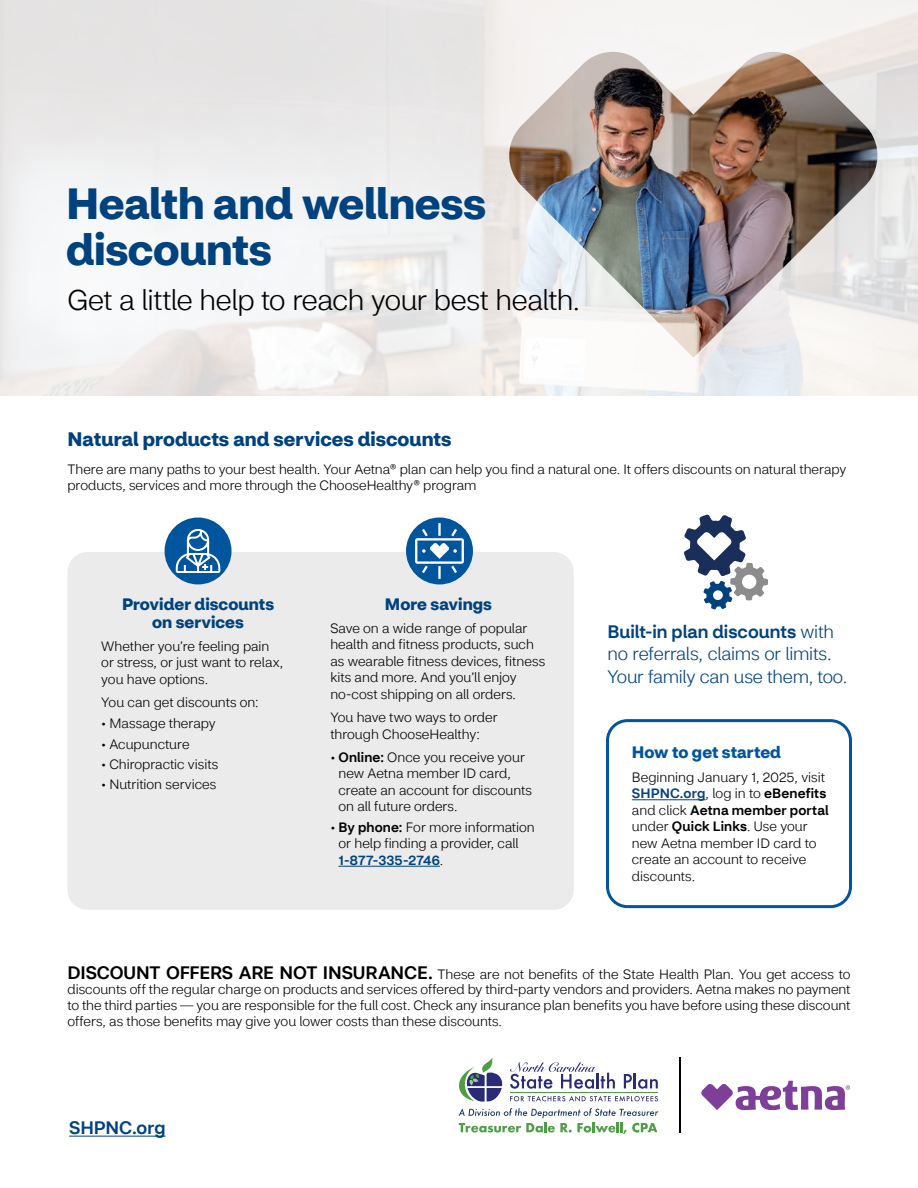
<style>
.page{position:relative;width:918px;height:1188px;background:#fff}
.page>*{position:absolute;margin:0;border:0;box-sizing:border-box;transform-origin:0 0}
.t1{font:700 43.5px/46.5px "CVS Health Sans";letter-spacing:-.005em;color:#00427e}
.t2{font:300 28.5px "CVS Health Sans";letter-spacing:-.02em;color:#000}
.t3{font:700 19.5px "CVS Health Sans";color:#00427e}
.t4{font:300 18px/22.5px "CVS Health Sans";letter-spacing:-.015em;color:#00427e}
.t5{font:500 18px "CVS Health Sans";color:#00427e}
.t6{font:700 16.5px/18px "CVS Health Sans";letter-spacing:.005em;color:#00427e;text-align:center}
.t7{font:700 16.5px "CVS Health Sans";letter-spacing:.005em;color:#00559c}
.t8{font:300 13.5px/16.5px "CVS Health Sans";color:#000}
.s1{font-weight:500}
.s2{font-weight:500;color:#00427e}
.s3{font-weight:500;font-size:18px}
</style>
<div class="page">
<hr style="left:69px;top:1136px;width:97px;height:1px;background:#00427e">
<svg style="left:0;top:0;width:918px;height:396px"></svg>
<div style="left:68px;top:552px;width:506px;height:358px;background:#ebebec;border-radius:20px"></div>
<div style="left:165px;top:518px;width:67px;height:66px;background:#00559c;border-radius:50%"></div>
<svg style="left:176px;top:529px;width:44px;height:44px"></svg>
<hr style="left:338px;top:866px;width:102px;height:1px;background:#00427e">
<div style="left:406px;top:518px;width:67px;height:66px;background:#00559c;border-radius:50%"></div>
<svg style="left:415px;top:523px;width:49px;height:56px"></svg>
<svg style="left:684px;top:514px;width:84px;height:96px"></svg>
<div style="left:606px;top:719px;width:246px;height:189px;border:3px solid #00559c;border-radius:20px"></div>
<hr style="left:632px;top:799px;width:74px;height:1px;background:#00427e">
<hr style="left:679px;top:1057px;width:2px;height:75px;background:#000">
<svg style="left:459px;top:1057px;width:43px;height:45px"></svg>
<svg style="left:624px;top:1073px;width:34px;height:16px"></svg>
<svg style="left:510px;top:1062px;width:105px;height:27px"></svg>
<svg style="left:510px;top:1096px;width:148px;height:6px"></svg>
<hr style="left:510px;top:1092px;width:148px;height:1px;background:#4e9e45">
<svg style="left:459px;top:1108px;width:199px;height:26px"></svg>
<svg style="left:701px;top:1081px;width:149px;height:29px"></svg>
<h1 class="t1" style="left:66px;top:180px;width:422px">Health and wellness discounts</h1>
<h2 class="t2" style="left:68px;top:283px;width:514px">Get a little help to reach your best health.</h2>
<h3 class="t3" style="left:68px;top:427px;width:386px">Natural products and services discounts</h3>
<p class="t8" style="left:68px;top:461px;width:780px">There are many paths to your best health. Your Aetna® plan can help you find a natural one. It offers discounts on natural therapy products, services and more through the ChooseHealthy® program</p>
<h4 class="t6" style="left:122px;top:595px;width:154px">Provider discounts on services</h4>
<p class="t8" style="left:101px;top:638px;width:183px">Whether you’re feeling pain or stress, or just want to relax, you have options.</p>
<p class="t8" style="left:101px;top:694px;width:159px">You can get discounts on:</p>
<p class="t8" style="left:101px;top:716px;width:116px">• Massage therapy</p>
<p class="t8" style="left:101px;top:736px;width:90px">• Acupuncture</p>
<p class="t8" style="left:101px;top:756px;width:118px">• Chiropractic visits</p>
<p class="t8" style="left:101px;top:776px;width:117px">• Nutrition services</p>
<h4 class="t6" style="left:385px;top:595px;width:108px">More savings</h4>
<p class="t8" style="left:330px;top:620px;width:216px">Save on a wide range of popular health and fitness products, such as wearable fitness devices, fitness kits and more. And you’ll enjoy no-cost shipping on all orders.</p>
<p class="t8" style="left:330px;top:709px;width:169px">You have two ways to order through ChooseHealthy:</p>
<p class="t8" style="left:338px;top:749px;width:195px;text-indent:-8px">• <span class="s1">Online:</span> Once you receive your new Aetna member ID card, create an account for discounts on all future orders.</p>
<p class="t8" style="left:338px;top:819px;width:198px;text-indent:-8px">• <span class="s1">By phone:</span> For more information or help finding a provider, call<br><span class="s2">1-877-335-2746</span>.</p>
<p class="t4" style="left:608px;top:620px;width:241px"><span class="s1">Built-in plan discounts</span> with no referrals, claims or limits.<br>Your family can use them, too.</p>
<h4 class="t7" style="left:632px;top:742px;width:151px">How to get started</h4>
<p class="t8" style="left:632px;top:769px;width:198px">Beginning January 1, 2025, visit<br><span class="s2">SHPNC.org</span>, log in to <span class="s1">eBenefits </span>and click <span class="s1">Aetna member portal </span>under <span class="s1">Quick Links</span>. Use your new Aetna member ID card to create an account to receive discounts.</p>
<p class="t8" style="left:68px;top:966px;width:785px;line-height:15.8px;text-align:justify"><span class="s3">DISCOUNT OFFERS ARE NOT INSURANCE.</span> These are not benefits of the State Health Plan. You get access to discounts off the regular charge on products and services offered by third-party vendors and providers. Aetna makes no payment to the third parties — you are responsible for the full cost. Check any insurance plan benefits you have before using these discount offers, as those benefits may give you lower costs than these discounts.</p>
<p class="t5" style="left:69px;top:1117px;width:98px">SHPNC.org</p>
</div>
